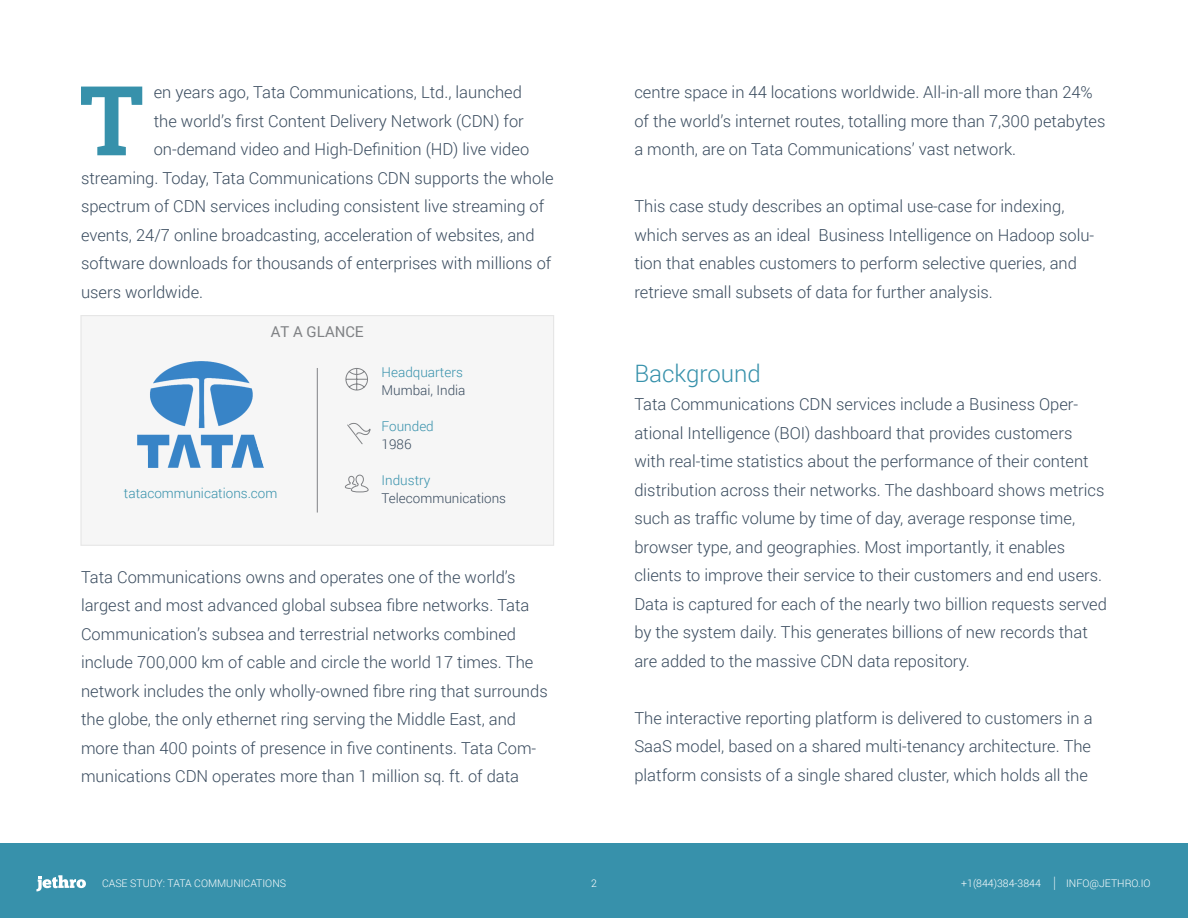
<style>
.page{position:relative;width:1188px;height:918px;background:#fff}
.page>*{position:absolute;margin:0;border:0;box-sizing:border-box;transform-origin:0 0}
.t1{font:700 96.75px "Roboto Slab";color:#3791ab}
.t2{font:300 24px "Roboto";color:#3791ab}
.t3{font:300 16.5px/28.5px "Roboto";color:#394b5e}
.t4{font:300 15.75px "Roboto";color:#fff;scale:.67 1}
.t5{font:15px "Roboto";color:#808285}
.t6{font:300 13.5px/18px "Roboto";color:#3791ab}
.t7{font:300 13.5px "Roboto";color:#394b5e}
.t8{font:300 10.5px "Roboto";color:#fff}
.s1{color:#394b5e}
</style>
<div class="page">
<div style="left:0;top:843px;width:1188px;height:75px;background:#3791ab"></div>
<svg style="left:36px;top:875px;width:50px;height:16px"></svg>
<div style="left:80px;top:315px;width:474px;height:231px;background:#f6f6f6;border:1px solid #e6e6e6"></div>
<hr style="left:317px;top:368px;width:1px;height:145px;background:#808285">
<svg style="left:344px;top:474px;width:25px;height:19px"></svg>
<svg style="left:345px;top:368px;width:23px;height:23px"></svg>
<svg style="left:347px;top:423px;width:24px;height:22px"></svg>
<img style="left:137px;top:362px;width:127px;height:106px">
<p class="t3" style="left:154px;top:78px;width:370px">en years ago, Tata Communications, Ltd., launched</p>
<p class="t1" style="left:79px;top:54px;width:66px">T</p>
<p class="t3" style="left:154px;top:106px;width:372px">the worlds’ first Content Delivery Network (CDN) for</p>
<p class="t3" style="left:154px;top:135px;width:377px">on-demand video and High-Definition (HD) live video</p>
<p class="t3" style="left:81px;top:163px;width:474px">streaming. Today, Tata Communications CDN supports the whole</p>
<p class="t3" style="left:81px;top:192px;width:465px">spectrum of CDN services including consistent live streaming of</p>
<p class="t3" style="left:81px;top:220px;width:455px">events, 24/7 online broadcasting, acceleration of websites, and</p>
<p class="t3" style="left:81px;top:249px;width:472px">software downloads for thousands of enterprises with millions of</p>
<p class="t3" style="left:81px;top:277px;width:124px">users worldwide.</p>
<p class="t5" style="left:271px;top:321px;width:94px">AT A GLANCE</p>
<p class="t6" style="left:382px;top:363px;width:83px">Headquarters</p>
<p class="t7" style="left:382px;top:381px;width:85px">Mumbai, India</p>
<p class="t6" style="left:382px;top:417px;width:54px">Founded<br><span class="s1">1986</span></p>
<p class="t6" style="left:382px;top:471px;width:50px">Industry</p>
<p class="t6" style="left:124px;top:483px;width:155px">tatacommunications.com</p>
<p class="t7" style="left:382px;top:489px;width:126px">Telecommunications</p>
<p class="t3" style="left:81px;top:562px;width:468px">Tata Communications owns and operates one of the worlds’ largest and most advanced global subsea fibre networks. Tata Communications’ subsea and terrestrial networks combined include 700,000 km of cable and circle the world 17 times. The network includes the only wholly-owned fibre ring that surrounds the globe, the only ethernet ring serving the Middle East, and</p>
<p class="t3" style="left:81px;top:733px;width:457px">more than 400 points of presence in five continents. Tata Com-</p>
<p class="t3" style="left:81px;top:762px;width:440px">munications CDN operates more than 1 million sq ft. . of data</p>
<p class="t8" style="left:102px;top:876px;width:186px">CASE STUDY: TATA COMMUNICATIONS</p>
<p class="t3" style="left:634px;top:78px;width:473px">centre space in 44 locations worldwide. All i n- -all more than 24% of the worlds’ internet routes, totalling more than 7,300 petabytes a month, are on Tata Communications’ vast network.</p>
<p class="t3" style="left:634px;top:192px;width:432px">This case study describes an optimal use-case for indexing,</p>
<p class="t3" style="left:634px;top:220px;width:178px">which serves as an ideal</p>
<p class="t3" style="left:819px;top:220px;width:277px">Business Intelligence on Hadoop solu-</p>
<p class="t3" style="left:634px;top:249px;width:444px">tion that enables customers to perform selective queries, and</p>
<p class="t3" style="left:634px;top:277px;width:360px">retrieve small subsets of data for further analysis.</p>
<p class="t2" style="left:634px;top:357px;width:128px">Background</p>
<p class="t3" style="left:634px;top:418px;width:440px">ational Intelligence (BOI) dashboard that provides customers</p>
<p class="t3" style="left:634px;top:390px;width:445px">Tata Communications CDN services include a Business Oper-</p>
<p class="t3" style="left:634px;top:447px;width:474px">with real-time statistics about the performance of their content distribution across their networks. The dashboard shows metrics such as traffic volume by time of day, average response time, browser type, and geographies. Most importantly it, enables clients to improve their service to their customers and end users.<br>Data is captured for each of the nearly two billion requests served by the system daily. This generates billions of new records that are added to the massive CDN data repository.</p>
<p class="t3" style="left:634px;top:703px;width:460px;text-align:justify">The interactive reporting platform is delivered to customers in a SaaS model, based on a shared multi-tenancy architecture. The platform consists of a single shared cluster, which holds all the</p>
<p class="t8" style="left:591px;top:876px;width:7px">2</p>
<p class="t8" style="left:961px;top:876px;width:81px">+1(844)384-3844</p>
<p class="t4" style="left:1054px;top:872px;width:5px">|</p>
<p class="t8" style="left:1066px;top:876px;width:86px">INFO@JETHRO I O.</p>
</div>
